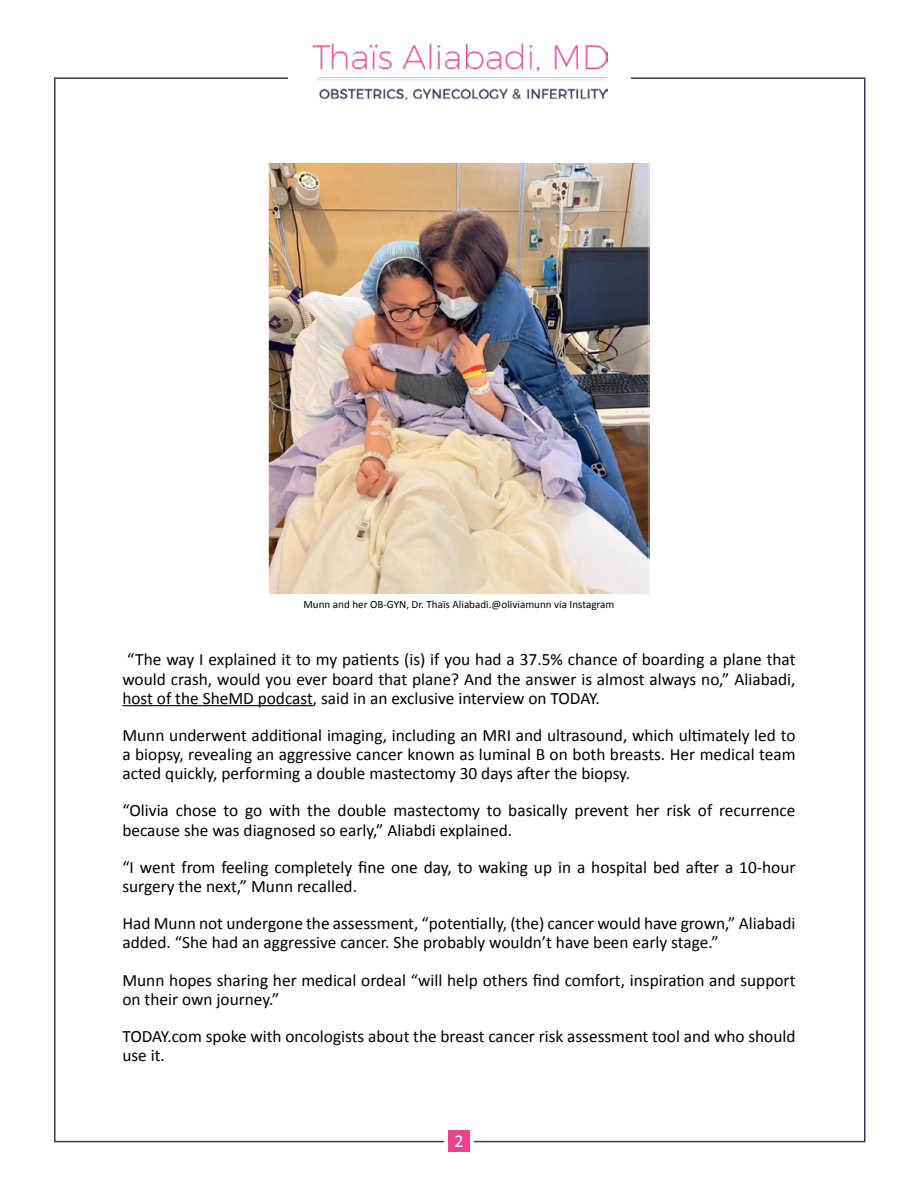
<style>
.page{position:relative;width:918px;height:1188px;background:#fff}
.page>*{position:absolute;margin:0;border:0;box-sizing:border-box;transform-origin:0 0}
.t1{font:18px "Calibri";color:#fff}
.t2{font:17.4px/19.2px "Calibri";color:#000}
.t3{font:11.1px "Calibri";color:#000}
</style>
<div class="page">
<div style="left:448px;top:1131px;width:22px;height:21px;background:#ee418c"></div>
<img style="left:312px;top:43px;width:295px;height:56px">
<hr style="left:122px;top:705px;width:191px;height:1px;background:#000">
<img style="left:269px;top:163px;width:380px;height:430px">
<p class="t3" style="left:303px;top:598px;width:312px">Munn and her OB-GYN, Dr. Thaïs Aliabadi.@oliviamunn via Instagram</p>
<p class="t2" style="left:122px;top:649px;width:675px;text-align:justify">“The way I explained it to my patients (is) if you had a 37.5% chance of boarding a plane that would crash, would you ever board that plane? And the answer is almost always no,” Aliabadi, host of the SheMD podcast, said in an exclusive interview on TODAY.</p>
<p class="t2" style="left:122px;top:725px;width:675px;text-align:justify">Munn underwent additional imaging, including an MRI and ultrasound, which ultimately led to a biopsy, revealing an aggressive cancer known as luminal B on both breasts. Her medical team acted quickly, performing a double mastectomy 30 days after the biopsy.</p>
<p class="t2" style="left:122px;top:800px;width:675px">“Olivia chose to go with the double mastectomy to basically prevent her risk of recurrence because she was diagnosed so early,” Aliabdi explained.</p>
<p class="t2" style="left:122px;top:857px;width:675px">“I went from feeling completely fine one day, to waking up in a hospital bed after a 10-hour surgery the next,” Munn recalled.</p>
<p class="t2" style="left:122px;top:913px;width:675px">Had Munn not undergone the assessment, “potentially, (the) cancer would have grown,” Aliabadi added. “She had an aggressive cancer. She probably wouldn’t have been early stage.”</p>
<p class="t2" style="left:122px;top:969px;width:675px">Munn hopes sharing her medical ordeal “will help others find comfort, inspiration and support on their own journey.”</p>
<p class="t2" style="left:122px;top:1026px;width:675px">TODAY.com spoke with oncologists about the breast cancer risk assessment tool and who should use it.</p>
<p class="t1" style="left:454px;top:1130px;width:11px">2</p>
</div>
